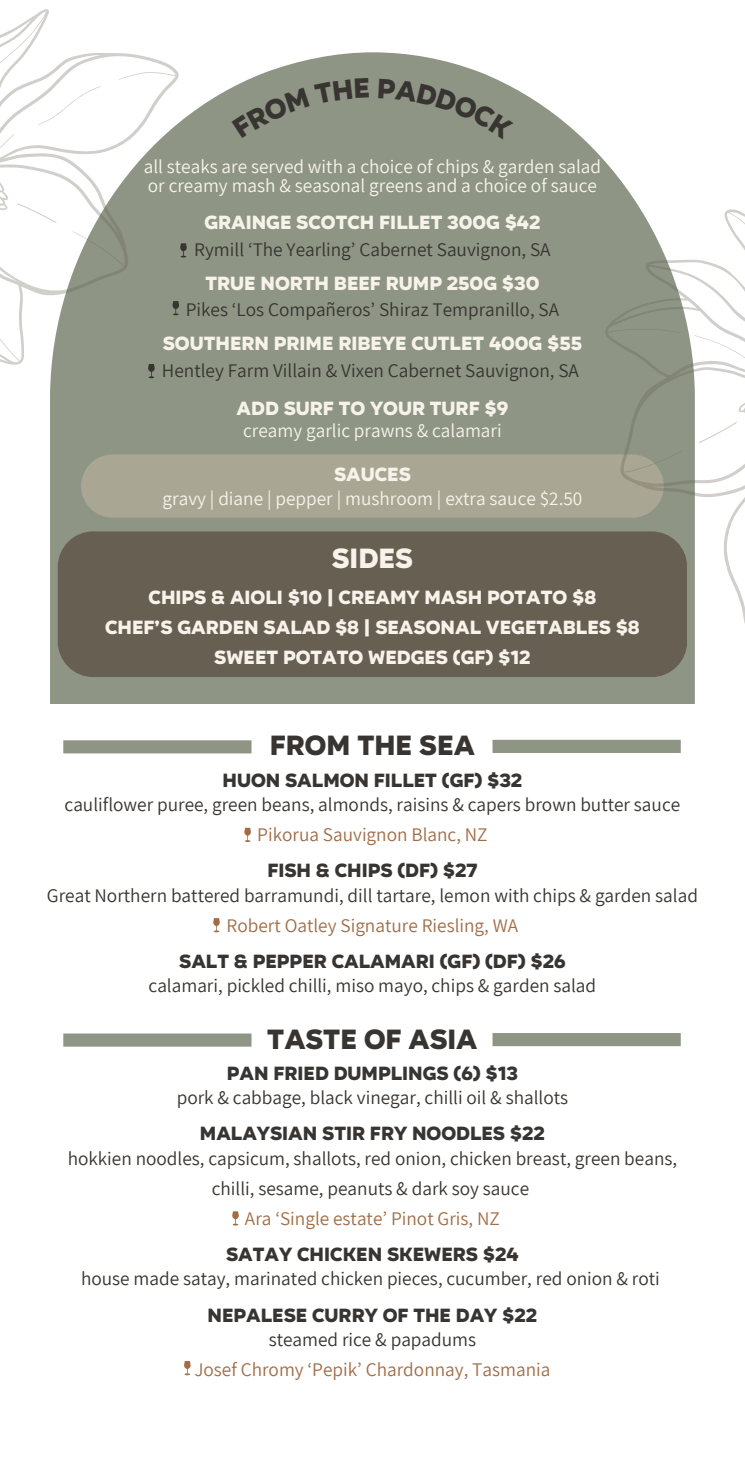
<style>
.page{position:relative;width:745px;height:1464px;background:#fff}
.page>*{position:absolute;margin:0;border:0;box-sizing:border-box;transform-origin:0 0}
.t1{font:800 28px "Organetto";color:#383431}
.t2{font:800 28px "Organetto";color:#f7f3eb}
.t3{font:19.25px "Assistant";color:#383431}
.t4{font:800 19.25px/30.1px "Organetto";color:#f7f3eb;text-align:center}
.t5{font:800 19.25px "Organetto";color:#383431}
.t6{font:19.25px "Assistant";color:#f7f3eb}
.t7{font:19.25px "Assistant";color:#a16d47}
</style>
<div class="page">
<svg style="left:50px;top:52px;width:644px;height:652px;background:#999f91"></svg>
<div style="left:58px;top:531px;width:628px;height:146px;background:#675f52;border-radius:35px"></div>
<div style="left:81px;top:454px;width:582px;height:64px;background:#a9a693;border-radius:32px"></div>
<div style="left:492px;top:740px;width:188px;height:13px;background:#8e9585"></div>
<div style="left:63px;top:740px;width:188px;height:13px;background:#8e9585"></div>
<div style="left:492px;top:1033px;width:188px;height:13px;background:#8e9585"></div>
<div style="left:63px;top:1033px;width:188px;height:13px;background:#8e9585"></div>
<svg style="left:232px;top:1211px;width:7px;height:14px"></svg>
<svg style="left:244px;top:827px;width:7px;height:15px"></svg>
<svg style="left:213px;top:918px;width:7px;height:14px"></svg>
<svg style="left:184px;top:1361px;width:7px;height:14px"></svg>
<svg style="left:534px;top:126px;width:210px;height:525px"></svg>
<svg style="left:697px;top:421px;width:40px;height:23px"></svg>
<svg style="left:607px;top:302px;width:72px;height:61px;background:#8c9383"></svg>
<svg style="left:0;top:9px;width:216px;height:422px"></svg>
<svg style="left:17px;top:202px;width:40px;height:21px"></svg>
<svg style="left:37px;top:69px;width:64px;height:73px"></svg>
<svg style="left:0;top:302px;width:35px;height:59px"></svg>
<div style="left:231px;top:78px;width:138px;height:60px;background:#8e9585"></div>
<div style="left:378px;top:78px;width:135px;height:61px;background:#8e9585"></div>
<p class="t6" style="left:144px;top:154px;width:458px">all steaks are served with a choice of chips &amp; garden salad</p>
<h2 class="t6" style="left:148px;top:172px;width:450px">or creamy mash &amp; seasonal greens and a choice of sauce</h2>
<p class="t4" style="left:204px;top:208px;width:337px">GRAINGE SCOTCH FILLET 300G $42</p>
<p class="t3" style="left:194px;top:236px;width:357px">Rymill ‘The Yearling’ Cabernet Sauvignon, SA</p>
<p class="t4" style="left:205px;top:268px;width:335px">TRUE NORTH BEEF RUMP 250G $30</p>
<h1 class="t3" style="left:186px;top:296px;width:374px">Pikes ‘Los Compañeros’ Shiraz Tempranillo, SA</h1>
<h3 class="t4" style="left:163px;top:329px;width:420px">SOUTHERN PRIME RIBEYE CUTLET 400G $55</h3>
<h1 class="t3" style="left:162px;top:357px;width:418px">Hentley Farm Villain &amp; Vixen Cabernet Sauvignon, SA</h1>
<h3 class="t4" style="left:236px;top:393px;width:273px">ADD SURF TO YOUR TURF $9</h3>
<h3 class="t6" style="left:243px;top:417px;width:260px">creamy garlic prawns &amp; calamari</h3>
<p class="t4" style="left:334px;top:459px;width:78px">SAUCES</p>
<p class="t6" style="left:162px;top:485px;width:421px">gravy | diane | pepper | mushroom | extra sauce $2.50</p>
<p class="t2" style="left:332px;top:539px;width:82px">SIDES</p>
<p class="t4" style="left:105px;top:582px;width:536px">CHIPS &amp; AIOLI $10 | CREAMY MASH POTATO $8<br>CHEF’S GARDEN SALAD $8 | SEASONAL VEGETABLES $8<br>SWEET POTATO WEDGES (GF) $12</p>
<p class="t1" style="left:270px;top:727px;width:206px">FROM THE SEA</p>
<p class="t5" style="left:222px;top:767px;width:301px">HUON SALMON FILLET (GF) $32</p>
<p class="t3" style="left:65px;top:791px;width:616px">cauliflower puree, green beans, almonds, raisins &amp; capers brown butter sauce</p>
<p class="t7" style="left:257px;top:821px;width:232px">Pikorua Sauvignon Blanc, NZ</p>
<p class="t5" style="left:267px;top:858px;width:211px">FISH &amp; CHIPS (DF) $27</p>
<h3 class="t3" style="left:47px;top:882px;width:652px">Great Northern battered barramundi, dill tartare, lemon with chips &amp; garden salad</h3>
<h3 class="t7" style="left:226px;top:912px;width:293px">Robert Oatley Signature Riesling, WA</h3>
<h1 class="t5" style="left:179px;top:948px;width:388px">SALT &amp; PEPPER CALAMARI (GF) (DF) $26</h1>
<h3 class="t3" style="left:148px;top:972px;width:449px">calamari, pickled chilli, miso mayo, chips &amp; garden salad</h3>
<h2 class="t1" style="left:267px;top:1020px;width:212px">TASTE OF ASIA</h2>
<p class="t5" style="left:227px;top:1060px;width:292px">PAN FRIED DUMPLINGS (6) $13</p>
<p class="t3" style="left:177px;top:1084px;width:393px">pork &amp; cabbage, black vinegar, chilli oil &amp; shallots</p>
<p class="t5" style="left:200px;top:1121px;width:346px">MALAYSIAN STIR FRY NOODLES $22</p>
<p class="t3" style="left:68px;top:1145px;width:610px">hokkien noodles, capsicum, shallots, red onion, chicken breast, green beans,</p>
<p class="t3" style="left:212px;top:1175px;width:318px">chilli, sesame, peanuts &amp; dark soy sauce</p>
<p class="t7" style="left:245px;top:1205px;width:256px">Ara ‘Single estate’ Pinot Gris, NZ</p>
<p class="t5" style="left:226px;top:1241px;width:294px">SATAY CHICKEN SKEWERS $24</p>
<p class="t3" style="left:81px;top:1265px;width:580px">house made satay, marinated chicken pieces, cucumber, red onion &amp; roti</p>
<p class="t5" style="left:207px;top:1302px;width:331px">NEPALESE CURRY OF THE DAY $22</p>
<p class="t3" style="left:268px;top:1326px;width:209px">steamed rice &amp; papadums</p>
<p class="t7" style="left:194px;top:1356px;width:357px">Josef Chromy ‘Pepik’ Chardonnay, Tasmania</p>
</div>
